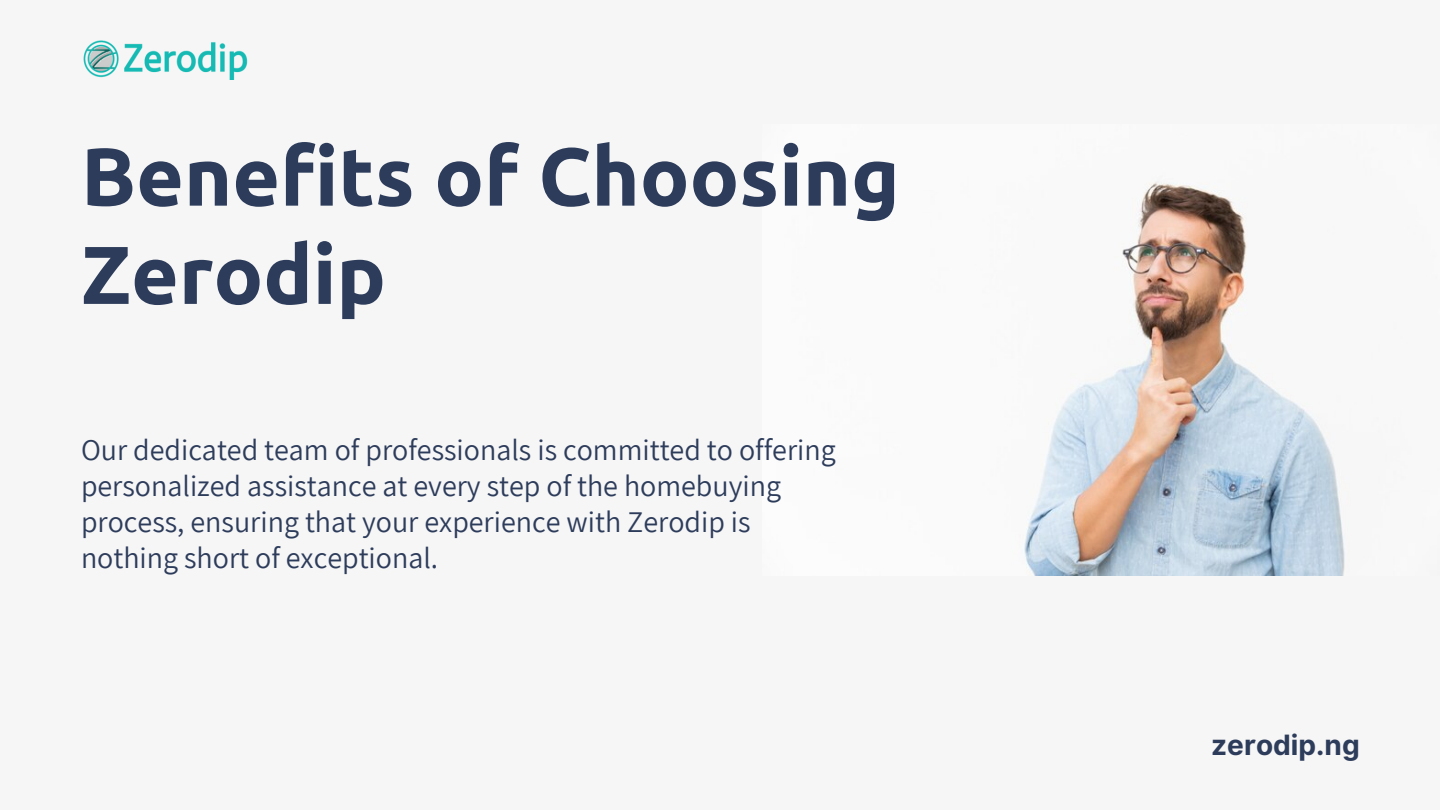
<style>
.page{position:relative;width:1440px;height:810px;background:#f6f6f6}
.page>*{position:absolute;margin:0;border:0;box-sizing:border-box;transform-origin:0 0}
.t1{font:700 82px/98.2px "Ubuntu";color:#2d3c5b}
.t2{font:30px/36px "Assistant";color:#2d3c5b}
.t3{font:700 28px "Inter";color:#2d3c5b}
</style>
<div class="page">
<img style="left:83px;top:40px;width:165px;height:39px">
<img style="left:1024px;top:182px;width:321px;height:394px">
<h1 class="t1" style="left:81px;top:126px;width:820px">Benefits of Choosing<br>Zerodip</h1>
<p class="t2" style="left:81px;top:431px;width:756px">Our dedicated team of professionals is committed to offering personalized assistance at every step of the homebuying process, ensuring that your experience with Zerodip is nothing short of exceptional.</p>
<h2 class="t3" style="left:1211px;top:728px;width:150px">zerodip.ng</h2>
</div>
